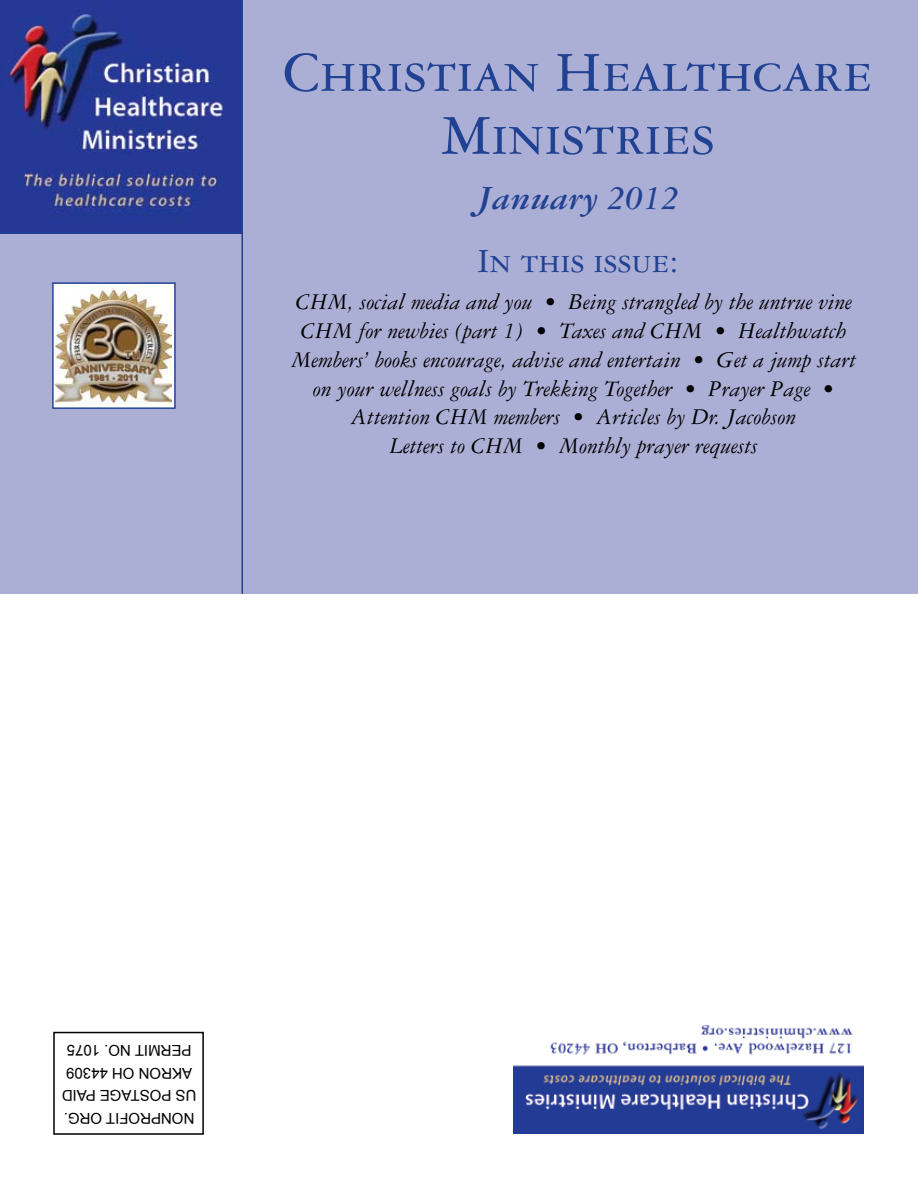
<style>
.page{position:relative;width:918px;height:1188px;background:#fff}
.page>*{position:absolute;margin:0;border:0;box-sizing:border-box;transform-origin:0 0}
.t1{font:60px/63px "Garamond Three SC";color:#214292;text-align:center}
.t2{font:36px "Garamond Three SC";color:#214292}
.t3{font:italic 700 36px "Garamond Three";color:#214292}
.t4{font:italic 24px/28.8px "Garamond Three";color:#000;text-align:center}
.t5{font:15px/22.5px "Arial";color:#000;text-align:center}
</style>
<div class="page">
<img style="left:513px;top:1024px;width:351px;height:109px">
<div style="left:53px;top:1032px;width:151px;height:103px;border:2px solid #000"></div>
<div style="left:0;top:0;width:918px;height:594px;background:#abaed5"></div>
<img style="left:0;top:0;width:242px;height:232px">
<div style="left:53px;top:283px;width:122px;height:125px;background:#fff"></div>
<img style="left:55px;top:288px;width:116px;height:116px">
<div style="left:52px;top:282px;width:124px;height:127px;border:2px solid #214292"></div>
<hr style="left:242px;top:0;width:1px;height:594px;background:#214292">
<hr style="left:0;top:232px;width:243px;height:2px;background:#214292">
<h1 class="t1" style="left:283px;top:41px;width:591px">Christian Healthcare<br>Ministries</h1>
<h2 class="t3" style="left:476px;top:179px;width:205px">January 2012</h2>
<h2 class="t2" style="left:477px;top:242px;width:203px">In this issue:</h2>
<p class="t4" style="left:291px;top:288px;width:566px">CHM, social media and you • Being strangled by the untrue vine CHM for newbies (part 1) • Taxes and CHM • Healthwatch Members’ books encourage, advise and entertain • Get a jump start on your wellness goals by Trekking Together • Prayer Page • Attention CHM members • Articles by Dr. Jacobson<br>Letters to CHM • Monthly prayer requests</p>
<p class="t5" style="left:196px;top:1129px;width:136px;rotate:-180deg">NONPROFIT ORG.<br>US POSTAGE PAID<br>AKRON OH 44309<br>PERMIT NO. 1075</p>
</div>
